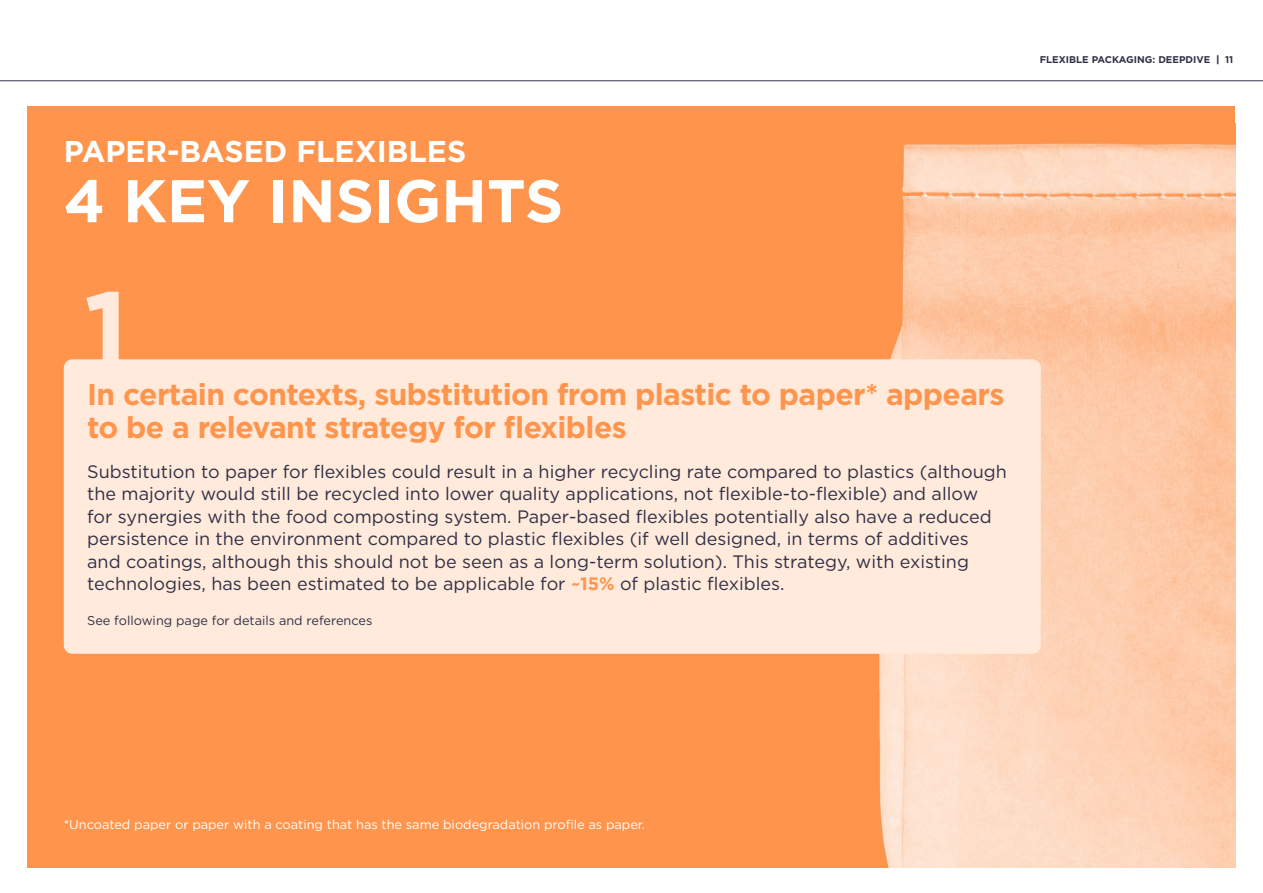
<style>
.page{position:relative;width:1263px;height:893px;background:#fff}
.page>*{position:absolute;margin:0;border:0;box-sizing:border-box;transform-origin:0 0}
.t1{font:700 105px "Gotham";color:#ffeadb}
.t2{font:700 60px "Gotham";color:#fff}
.t3{font:700 30px/33px "Gotham";letter-spacing:-.02em;color:#ff954d}
.t4{font:700 30px "Gotham";color:#fff}
.t5{font:18px/22.5px "Gotham";color:#303046}
.t6{font:12.75px "Gotham";color:#fff}
.t7{font:12.75px "Gotham";color:#303046}
.t8{font:700 9.75px "Gotham";color:#303046}
.s1{font-weight:700;color:#ff954d}
.s2{font-weight:900}
</style>
<div class="page">
<hr style="left:0;top:80px;width:1263px;height:1px;background:#303046">
<div style="left:28px;top:106px;width:1207px;height:761px;background:#ff954d"></div>
<img style="left:879px;top:143px;width:356px;height:724px">
<div style="left:64px;top:359px;width:977px;height:295px;background:#ffeadb;border-radius:9px"></div>
<h3 class="t4" style="left:64px;top:132px;width:404px">PAPER-BASED FLEXIBLES</h3>
<h2 class="t2" style="left:64px;top:161px;width:501px">4 KEY INSIGHTS</h2>
<h1 class="t1" style="left:84px;top:259px;width:46px">1</h1>
<h3 class="t3" style="left:87px;top:378px;width:919px">In certain contexts, substitution from plastic to paper* appears to be a relevant strategy for flexibles</h3>
<p class="t5" style="left:87px;top:460px;width:921px">Substitution to paper for flexibles could result in a higher recycling rate compared to plastics (although the majority would still be recycled into lower quality applications, not flexible-to-flexible) and allow for synergies with the food composting system. Paper-based flexibles potentially also have a reduced persistence in the environment compared to plastic flexibles (if well designed, in terms of additives<br>and coatings, although this should not be seen as a long-term solution). This strategy, with existing technologies, has been estimated to be applicable for <span class="s1">~15%</span> of plastic flexibles.</p>
<p class="t7" style="left:87px;top:612px;width:287px">See following page for details and references</p>
<p class="t8" style="left:1040px;top:53px;width:195px">FLEXIBLE PACKAGING: DEEPDIVE <span class="s2">|</span> 11</p>
<p class="t6" style="left:64px;top:816px;width:583px">*Uncoated paper or paper with a coating that has the same biodegradation profile as paper.</p>
</div>
